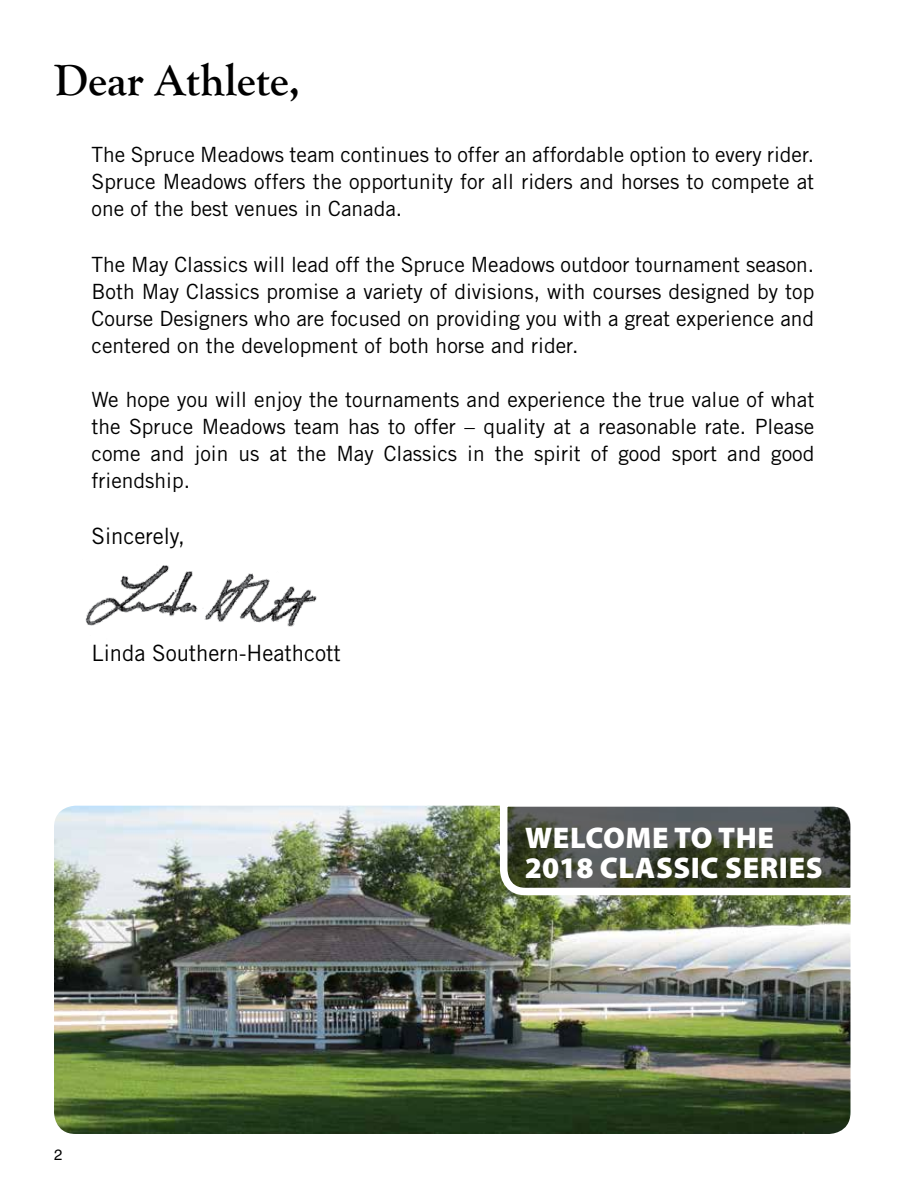
<style>
.page{position:relative;width:918px;height:1188px;background:#fff}
.page>*{position:absolute;margin:0;border:0;box-sizing:border-box;transform-origin:0 0}
.t1{font:700 45px "Goudy Old Style T";color:#000}
.t2{font:900 30px/30px "Myriad Pro";letter-spacing:.02em;color:#fff}
.t3{font:22.5px "Trade Gothic LT Std";color:#000}
.t4{font:21px/27px "Trade Gothic LT Std";color:#000;text-align:justify}
.t5{font:15px "Helvetica";color:#000}
</style>
<div class="page">
<img style="left:54px;top:806px;width:796px;height:328px">
<svg style="left:496px;top:805px;width:355px;height:94px;background:#5e6357"></svg>
<img style="left:85px;top:565px;width:232px;height:62px">
<h1 class="t1" style="left:54px;top:55px;width:248px">Dear Athlete,</h1>
<p class="t4" style="left:92px;top:141px;width:724px">The Spruce Meadows team continues to offer an affordable option to every rider.<br>Spruce Meadows offers the opportunity for all riders and horses to compete at one of the best venues in Canada.</p>
<p class="t4" style="left:92px;top:251px;width:724px">The May Classics will lead off the Spruce Meadows outdoor tournament season.<br>Both May Classics promise a variety of divisions, with courses designed by top Course Designers who are focused on providing you with a great experience and centered on the development of both horse and rider.</p>
<p class="t4" style="left:92px;top:386px;width:724px">We hope you will enjoy the tournaments and experience the true value of what the Spruce Meadows team has to offer – quality at a reasonable rate. Please come and join us at the May Classics in the spirit of good sport and good friendship.</p>
<p class="t3" style="left:92px;top:523px;width:95px">Sincerely,</p>
<p class="t3" style="left:92px;top:640px;width:251px">Linda Southern-Heathcott</p>
<p class="t5" style="left:54px;top:1146px;width:10px">2</p>
<h2 class="t2" style="left:525px;top:821px;width:299px">WELCOME TO THE<br>2018 CLASSIC SERIES</h2>
</div>
